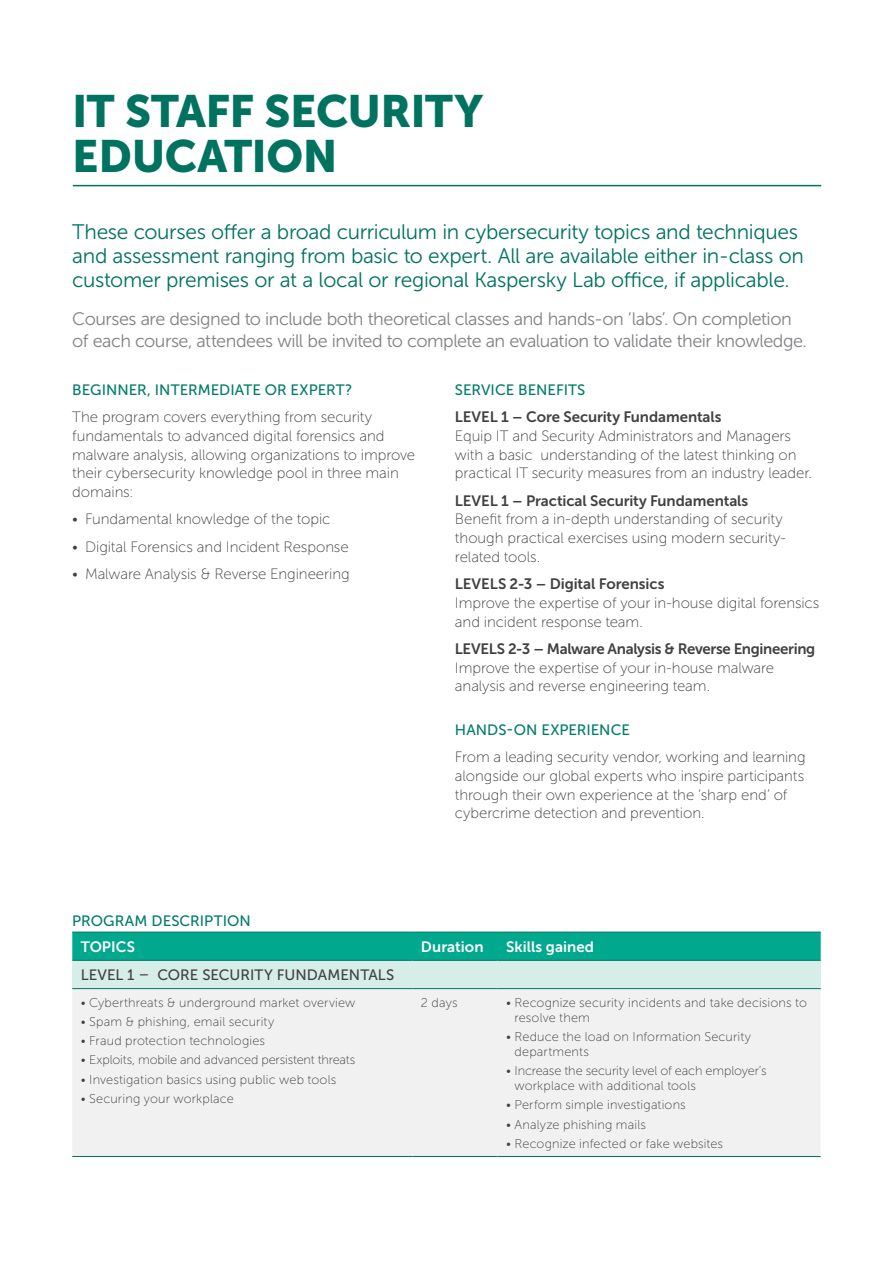
<style>
.page{position:relative;width:893px;height:1263px;background:#fff}
.page>*{position:absolute;margin:0;border:0;box-sizing:border-box;transform-origin:0 0}
.t1{font:45px/45px "Museo Sans 900";color:#007360}
.t2{font:21px/24px "Museo Sans 300";letter-spacing:-.015em;color:#007360}
.t3{font:18px/21.6px "Museo Sans 300";letter-spacing:-.025em;color:#808285}
.t4{font:15px/18.8px "Museo Sans 100";letter-spacing:-.005em;color:#414042}
.t5{font:15px "Museo Sans 700";letter-spacing:-.01em;color:#414042}
.t6{font:15px "Museo Sans 500";letter-spacing:.005em;color:#007c6b}
.t7{font:15px "Museo Sans 500";color:#414042}
.t8{font:15px "Museo Sans 700";letter-spacing:.005em;color:#fff}
.t9{font:12.75px/15px "Museo Sans 100";letter-spacing:.01em;color:#414042}
.t10{font:12.75px "Museo Sans 100";letter-spacing:-.01em;color:#414042}
</style>
<div class="page">
<div style="left:72px;top:933px;width:749px;height:27px;background:#00a88e"></div>
<div style="left:72px;top:960px;width:749px;height:28px;background:#d6ede8"></div>
<div style="left:72px;top:989px;width:749px;height:167px;background:#f1f1f2"></div>
<hr style="left:72px;top:932px;width:340px;height:1px;background:#007360">
<hr style="left:412px;top:932px;width:85px;height:1px;background:#007360">
<hr style="left:497px;top:932px;width:324px;height:1px;background:#007360">
<hr style="left:72px;top:960px;width:340px;height:1px;background:#007360">
<hr style="left:412px;top:960px;width:85px;height:1px;background:#007360">
<hr style="left:497px;top:960px;width:324px;height:1px;background:#007360">
<hr style="left:72px;top:988px;width:340px;height:1px;background:#007360">
<hr style="left:412px;top:988px;width:85px;height:1px;background:#007360">
<hr style="left:497px;top:988px;width:324px;height:1px;background:#007360">
<hr style="left:72px;top:1156px;width:340px;height:1px;background:#007360">
<hr style="left:412px;top:1156px;width:85px;height:1px;background:#007360">
<hr style="left:497px;top:1156px;width:324px;height:1px;background:#007360">
<hr style="left:73px;top:185px;width:748px;height:1px;background:#007360">
<h1 class="t1" style="left:72px;top:89px;width:221px">ITSTAFF SECURITY<br>EDUCATI</h1>
<h1 class="t1" style="left:266px;top:134px;width:65px">ON</h1>
<p class="t2" style="left:72px;top:220px;width:733px">These courses offer a broad curriculum in cybersecurity topics and techniques and assessment ranging from basic to expert. All are available either in-class on customer premises or at a local or regional Kaspersky Lab office, if applicable.</p>
<p class="t3" style="left:72px;top:309px;width:736px">Courses are designed to include both theoretical classes and hands-on ‘labs’. On completion of each course, attendees will be invited to complete an evaluation to validate their knowledge.</p>
<p class="t6" style="left:72px;top:381px;width:282px">BEGINNER, INTERMED IATE OR EXPERT?</p>
<p class="t4" style="left:72px;top:408px;width:344px">The program covers everything from security fundamentals to advanced digital forensics and malware analysis, allowing organizations to improve their cybersecurity knowledge pool in three main domains:</p>
<p class="t4" style="left:72px;top:510px;width:260px">• Fundamental knowledge of the topic</p>
<p class="t4" style="left:72px;top:537px;width:278px">• Digital Forensics and Incident Response</p>
<p class="t4" style="left:72px;top:564px;width:279px">• Malware Analysis &amp; Reverse Engineering</p>
<p class="t6" style="left:455px;top:381px;width:131px">SERVICE BENEFITS</p>
<p class="t5" style="left:455px;top:409px;width:268px">LEVEL 1 – Core Security Fundamentals</p>
<p class="t4" style="left:455px;top:426px;width:359px">Equip IT and Security Administrators and Managers with a basic understanding of the latest thinking on practical IT security measures from an industry leader.</p>
<p class="t5" style="left:455px;top:492px;width:295px">LEVEL 1 – Practical Security Fundamentals</p>
<p class="t4" style="left:455px;top:510px;width:332px">Benefit from a in-depth understanding of security though practical exercises using modern security&shy;related tools.</p>
<p class="t5" style="left:455px;top:576px;width:211px">LEVELS 2-3 – Digital Forensics</p>
<p class="t4" style="left:455px;top:593px;width:366px">Improve the expertise of your in-house digital forensics and incident response team.</p>
<p class="t5" style="left:455px;top:640px;width:362px">LEVELS 2-3 – Malware Analysis &amp; Reverse Engineering</p>
<p class="t4" style="left:455px;top:658px;width:321px">Improve the expertise of your in-house malware analysis and reverse engineering team.</p>
<p class="t6" style="left:455px;top:721px;width:174px">HANDS-ON EXPERIENCE</p>
<p class="t4" style="left:455px;top:748px;width:352px">From a leading security vendor, working and learning alongside our global experts who inspire participants through their own experience at the ‘sharp end’ of cybercrime detection and prevention.</p>
<p class="t6" style="left:72px;top:912px;width:89px">PROGRAM DES</p>
<p class="t6" style="left:180px;top:912px;width:73px">CRIPTION</p>
<p class="t8" style="left:81px;top:938px;width:56px">TOPICS</p>
<p class="t8" style="left:421px;top:938px;width:64px">Duration</p>
<p class="t8" style="left:506px;top:938px;width:90px">Skills gained</p>
<p class="t7" style="left:81px;top:967px;width:178px">LEVEL 1 – CORE SECURITY</p>
<p class="t7" style="left:277px;top:967px;width:119px">FUN DAMENTALS</p>
<p class="t9" style="left:81px;top:995px;width:276px">• Cyberthreats &amp; underground market overview</p>
<p class="t9" style="left:81px;top:1014px;width:195px">• Spam &amp; phishing, email security</p>
<p class="t9" style="left:81px;top:1033px;width:186px">• Fraud protection technologies</p>
<p class="t10" style="left:81px;top:1053px;width:276px">• Exploits, mobile and advanced persistent threats</p>
<p class="t9" style="left:81px;top:1072px;width:257px">• Investigation basics using public web tools</p>
<p class="t9" style="left:81px;top:1091px;width:155px">• Securing your workplace</p>
<p class="t9" style="left:421px;top:995px;width:38px">2 days</p>
<p class="t9" style="left:514px;top:995px;width:294px;text-indent:-9px">• Recognize security incidents and take decisions to resolve them</p>
<p class="t9" style="left:514px;top:1029px;width:238px;text-indent:-9px">• Reduce the load on Information Security departments</p>
<p class="t9" style="left:514px;top:1063px;width:254px;text-indent:-9px">• Increase the security level of each employer’s workplace with additional tools</p>
<p class="t9" style="left:506px;top:1098px;width:181px">• Perform simple investigations</p>
<p class="t9" style="left:506px;top:1117px;width:142px">• Analyze phishing mails</p>
<p class="t9" style="left:506px;top:1136px;width:219px">• Recognize infected or fake websites</p>
</div>
